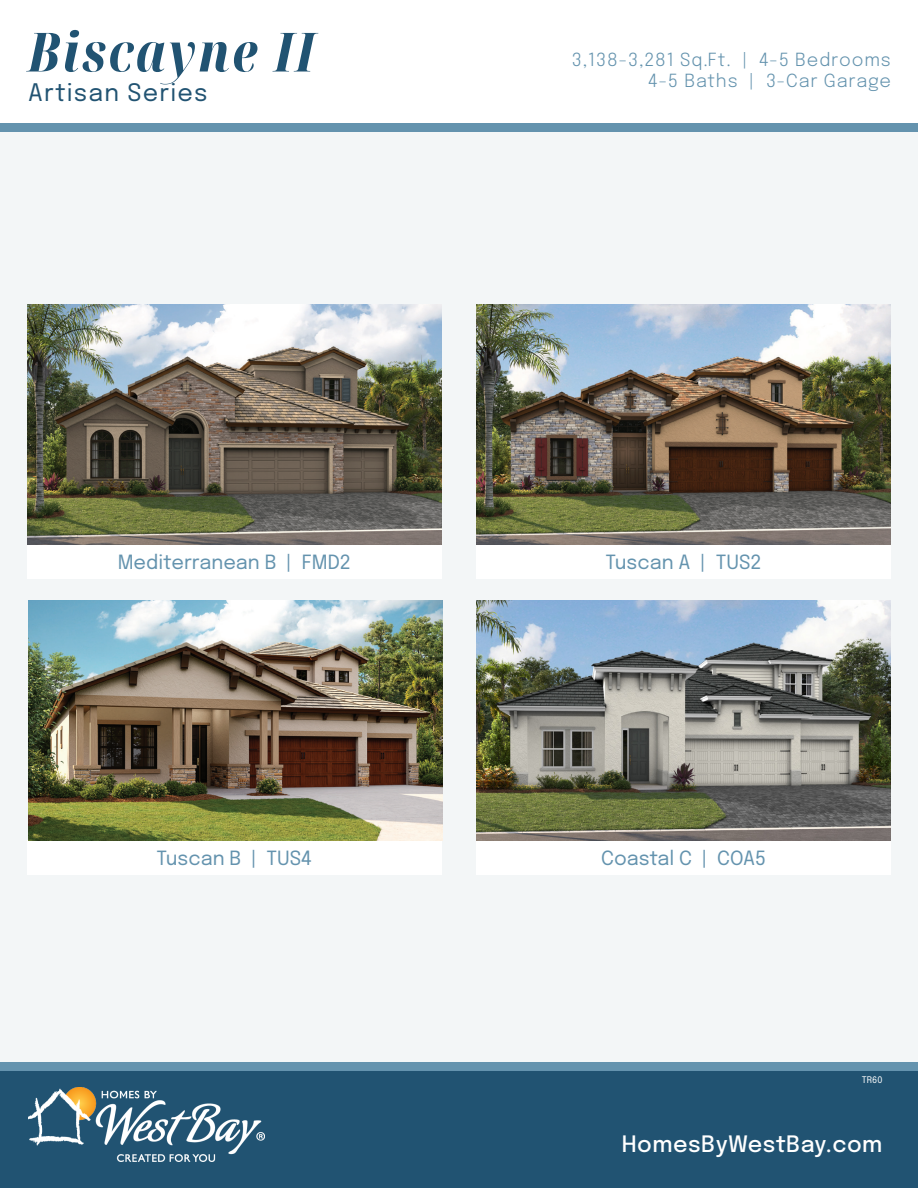
<style>
.page{position:relative;width:918px;height:1188px;background:#fff}
.page>*{position:absolute;margin:0;border:0;box-sizing:border-box;transform-origin:0 0}
.t1{font:italic 54px "Noto Serif Display";letter-spacing:.05em;color:#215372}
.t2{font:24px "Epilogue";letter-spacing:.05em;color:#215372}
.t3{font:500 22.5px "Epilogue";letter-spacing:.02em;color:#fff}
.t4{font:19.5px "Epilogue";color:#6493ae}
.t5{font:18px "Epilogue";letter-spacing:.05em;color:#6493ae}
.t6{font:9px "Epilogue";color:#fff}
</style>
<div class="page">
<div style="left:0;top:130px;width:918px;height:1058px;background:#f3f6f7"></div>
<div style="left:0;top:1066px;width:918px;height:122px;background:#215372"></div>
<img style="left:28px;top:1087px;width:236px;height:74px">
<div style="left:0;top:123px;width:918px;height:9px;background:#6493ae"></div>
<div style="left:0;top:1062px;width:918px;height:8px;background:#6493ae"></div>
<div style="left:27px;top:545px;width:415px;height:34px;background:#fff"></div>
<div style="left:476px;top:545px;width:415px;height:34px;background:#fff"></div>
<div style="left:27px;top:840px;width:415px;height:34px;background:#fff"></div>
<div style="left:476px;top:840px;width:415px;height:34px;background:#fff"></div>
<img style="left:476px;top:600px;width:415px;height:240px">
<img style="left:28px;top:600px;width:415px;height:240px">
<img style="left:27px;top:305px;width:415px;height:240px">
<img style="left:476px;top:305px;width:415px;height:240px">
<p class="t1" style="left:28px;top:14px;width:288px">Biscayne II</p>
<p class="t2" style="left:28px;top:76px;width:181px">Artisan Series</p>
<p class="t5" style="left:572px;top:46px;width:321px">3,138-3,281 Sq.Ft. | 4-5 Bedrooms</p>
<p class="t5" style="left:648px;top:68px;width:244px">4-5 Baths | 3-Car Garage</p>
<p class="t4" style="left:118px;top:549px;width:235px">Mediterranean B | FMD2</p>
<p class="t4" style="left:606px;top:549px;width:157px">Tuscan A | TUS2</p>
<p class="t4" style="left:157px;top:844px;width:157px">Tuscan B | TUS4</p>
<p class="t4" style="left:601px;top:844px;width:166px">Coastal C | COA5</p>
<p class="t6" style="left:862px;top:1074px;width:22px">TR60</p>
<p class="t3" style="left:622px;top:1127px;width:262px">HomesByWestBay.com</p>
</div>
